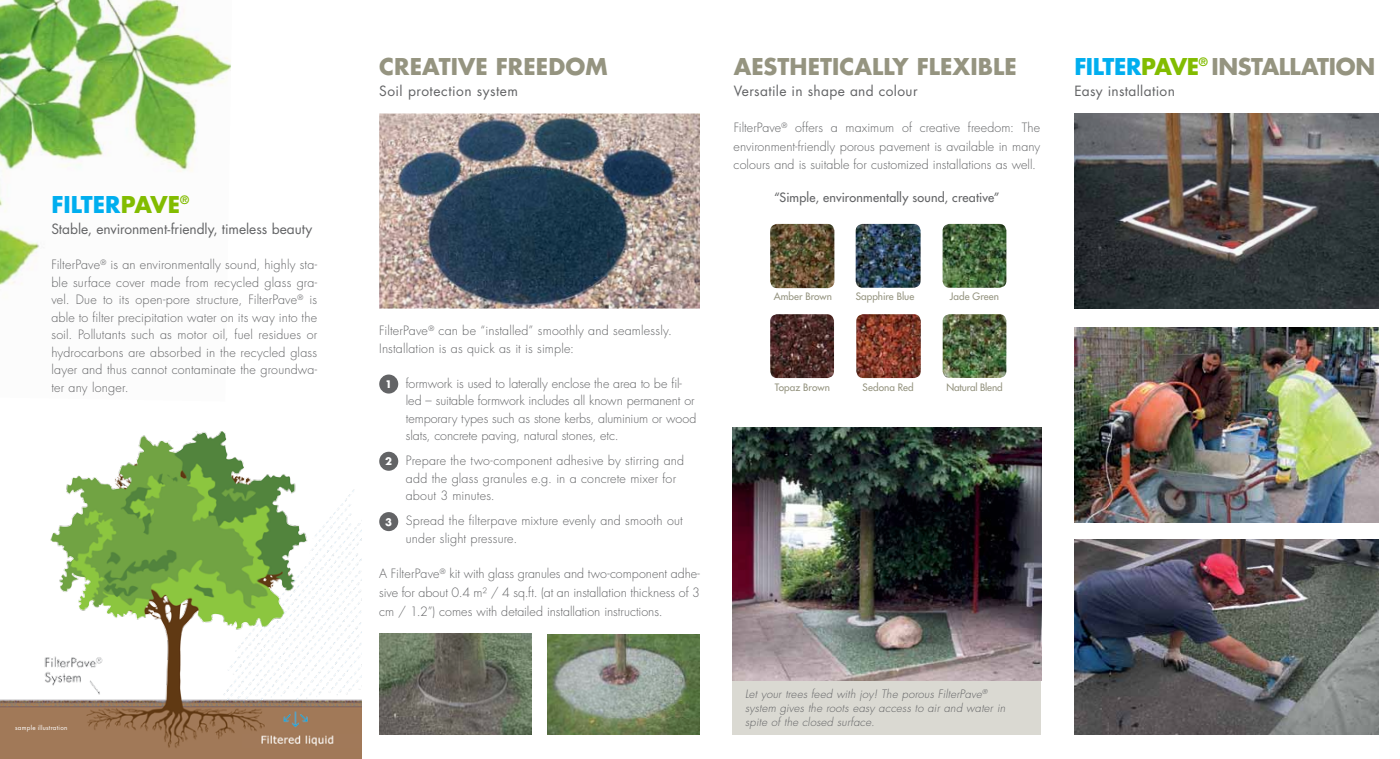
<style>
.page{position:relative;width:1400px;height:759px;background:#fff}
.page>*{position:absolute;margin:0;border:0;box-sizing:border-box;transform-origin:0 0}
.t1{font:700 22.5px "Futura";color:#959480}
.t2{font:700 22.5px "Futura";letter-spacing:-.02em;color:#959480}
.t3{font:700 22.5px "Futura";color:#00aeef}
.t4{font:13.75px "Futura";letter-spacing:.02em;color:#636466}
.t5{font:13.75px "Futura";letter-spacing:-.005em;color:#636466}
.t6{font:300 12.5px/17.5px "Futura";letter-spacing:.005em;color:#636466}
.t7{font:12.5px "Futura";letter-spacing:.015em;color:#636466}
.t8{font:italic 300 11.25px/13.8px "Futura";letter-spacing:.02em;color:#636466}
.t9{font:700 10.12px "Futura";color:#fff}
.t10{font:10px "Futura";letter-spacing:.005em;color:#959480}
.t11{font:10px "Futura";letter-spacing:-.015em;color:#959480}
.t12{font:6.25px "Futura";letter-spacing:.035em;color:#fff}
.s1{color:#82bc00}
.s2{color:#00aeef}
</style>
<div class="page">
<img style="left:0;top:0;width:231px;height:285px">
<div style="left:733px;top:680px;width:308px;height:53px;background:#dad9d2"></div>
<img style="left:733px;top:427px;width:308px;height:253px">
<img style="left:856px;top:314px;width:65px;height:64px">
<img style="left:942px;top:314px;width:64px;height:64px">
<img style="left:855px;top:224px;width:65px;height:64px">
<img style="left:942px;top:224px;width:64px;height:64px">
<img style="left:770px;top:224px;width:64px;height:64px">
<img style="left:770px;top:314px;width:64px;height:64px">
<img style="left:0;top:431px;width:361px;height:327px">
<img style="left:379px;top:633px;width:152px;height:100px">
<img style="left:547px;top:634px;width:153px;height:99px">
<img style="left:379px;top:113px;width:321px;height:195px">
<div style="left:379px;top:374px;width:19px;height:19px;background:#636466;border-radius:50%"></div>
<div style="left:379px;top:451px;width:19px;height:19px;background:#636466;border-radius:50%"></div>
<div style="left:379px;top:512px;width:19px;height:19px;background:#636466;border-radius:50%"></div>
<img style="left:1074px;top:327px;width:304px;height:195px">
<img style="left:1074px;top:113px;width:304px;height:195px">
<img style="left:1074px;top:539px;width:304px;height:194px">
<h1 class="t3" style="left:51px;top:189px;width:139px">FILTER<span class="s1">PAVE</span><sup>®</sup></h1>
<p class="t5" style="left:51px;top:219px;width:262px">Stable, environment-friendly, timeless beauty</p>
<p class="t6" style="left:51px;top:256px;width:267px;text-align:justify">FilterPave<sup>®</sup> is an environmentally sound, highly sta&shy;ble surface cover made from recycled glass gra&shy;vel. Due to its open-pore structure, FilterPave<sup>®</sup> is able to filter precipitation water on its way into the soil. Pollutants such as motor oil, fuel residues or hydrocarbons are absorbed in the recycled glass layer and thus cannot contaminate the groundwa&shy;ter any longer.</p>
<p class="t12" style="left:15px;top:722px;width:54px">sample illustration</p>
<h1 class="t1" style="left:379px;top:50px;width:230px">CREATIVE FREEDOM</h1>
<p class="t4" style="left:379px;top:81px;width:140px">Soil protection system</p>
<h1 class="t1" style="left:733px;top:50px;width:271px">AESTHETICALLY FLEXIBLE</h1>
<p class="t4" style="left:733px;top:81px;width:185px">Versatile in shape and colour</p>
<p class="t6" style="left:733px;top:118px;width:308px;line-height:18.8px;text-align:justify">FilterPave<sup>®</sup> offers a maximum of creative freedom: The environment-friendly porous pavement is available in many colours and is suitable for customized installations as well.</p>
<p class="t7" style="left:774px;top:189px;width:227px">“Simple, environmentally sound, creative”</p>
<p class="t6" style="left:379px;top:322px;width:294px">FilterPave<sup>®</sup> can be “installed” smoothly and seamlessly.<br>Installation is as quick as it is simple:</p>
<p class="t9" style="left:385px;top:377px;width:8px">1</p>
<p class="t9" style="left:385px;top:454px;width:8px">2</p>
<p class="t9" style="left:385px;top:514px;width:8px">3</p>
<p class="t6" style="left:406px;top:374px;width:292px">formwork is used to laterally enclose the area to be fil&shy;led – suitable formwork includes all known permanent or temporary types such as stone kerbs, aluminium or wood slats, concrete paving, natural stones, etc.</p>
<p class="t6" style="left:406px;top:452px;width:280px">Prepare the two-component adhesive by stirring and add the glass granules e.g. in a concrete mixer for about 3 minutes.</p>
<p class="t6" style="left:406px;top:512px;width:278px">Spread the filterpave mixture evenly and smooth out under slight pressure.</p>
<p class="t6" style="left:379px;top:564px;width:322px;line-height:18.8px;text-align:justify">A FilterPave<sup>®</sup> kit with glass granules and two-component adhe&shy;sive for about 0.4 m² / 4 sq.ft. (at an installation thickness of 3 cm / 1.2”) comes with detailed installation instructions.</p>
<p class="t10" style="left:773px;top:289px;width:60px">Amber Brown</p>
<p class="t10" style="left:855px;top:289px;width:60px">Sapphire Blue</p>
<p class="t10" style="left:950px;top:289px;width:51px">Jade Green</p>
<p class="t10" style="left:774px;top:380px;width:57px">Topaz Brown</p>
<p class="t10" style="left:862px;top:380px;width:53px">Sedona Red</p>
<p class="t11" style="left:946px;top:380px;width:58px">Natural Blend</p>
<p class="t8" style="left:745px;top:687px;width:262px">Let your trees feed with joy! The porous FilterPave<sup>® </sup>system gives the roots easy access to air and water in spite of the closed surface.</p>
<h1 class="t2" style="left:1074px;top:50px;width:192px"><span class="s2">FILTER</span><span class="s1">PAVE</span><sup>®</sup> IN STALLATION</h1>
<p class="t4" style="left:1074px;top:81px;width:102px">Easy installation</p>
</div>
